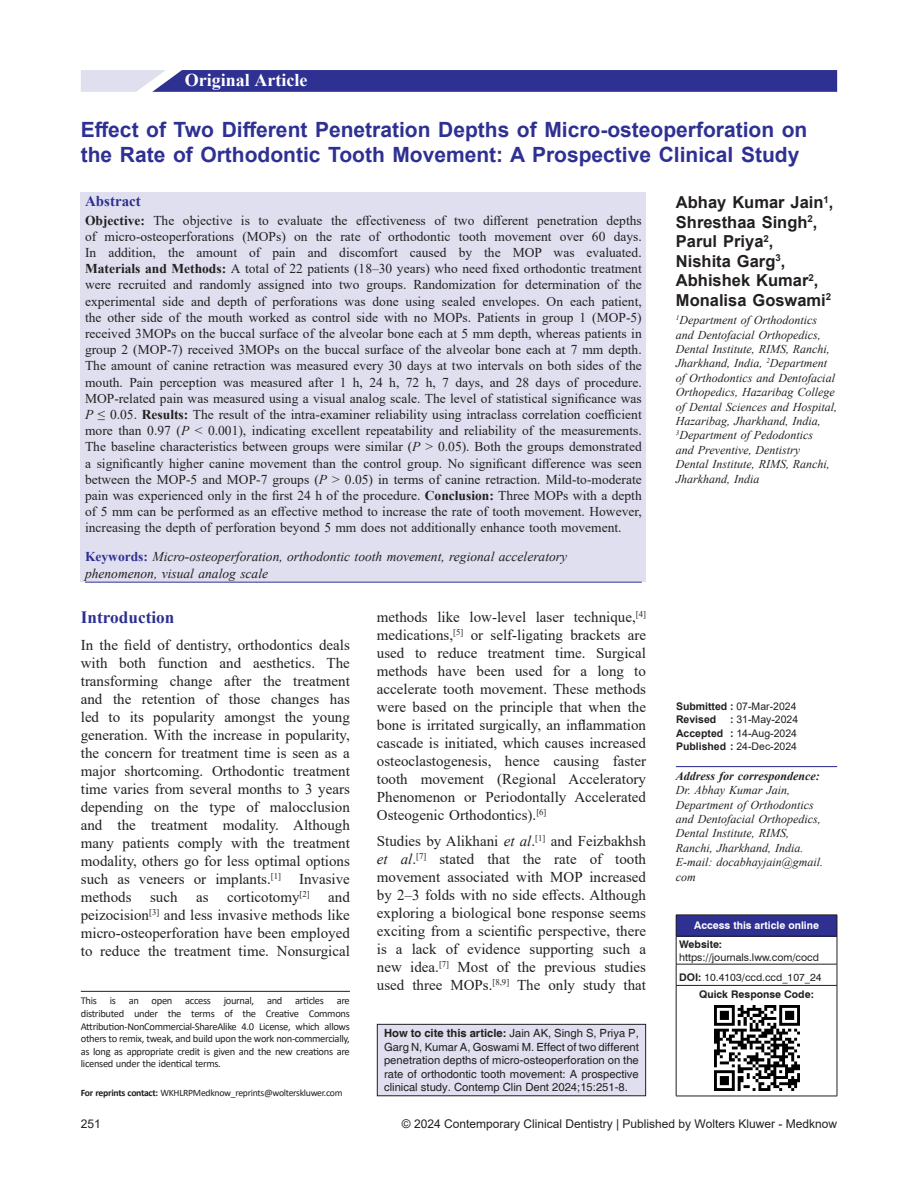
<style>
.page{position:relative;width:918px;height:1188px;background:#fff}
.page>*{position:absolute;margin:0;border:0;box-sizing:border-box;transform-origin:0 0}
.AT{font:700 21px/25.2px "Arial";color:#2e3092}
.AH{font:700 18px "Times New Roman";color:#fff}
.t1{font:700 17.25px "Times New Roman";color:#2e3092}
.AU{font:700 16.5px/19.5px "Arial";color:#231f20}
.TX{font:15px/18px "Times New Roman";color:#231f20;text-align:justify}
.ABSH{font:700 15px "Times New Roman";color:#2e3092}
.ABS{font:13.5px/16.2px "Times New Roman";color:#231f20;text-align:justify}
.KWD{font:italic 13.5px/16.2px "Times New Roman";color:#231f20}
.AFF{font:italic 12px/14.4px "Times New Roman";color:#231f20}
.ADD{font:italic 12px/14.4px "Times New Roman";color:#231f20}
.t2{font:12px "Arial";color:#231f20}
.SRC{font:11.25px/13.5px "Helvetica";color:#231f20;text-align:justify}
.TX-2{font:10.5px/12.6px "Calibri";letter-spacing:-.03em;color:#231f20;text-align:justify}
.HIS{font:10.5px "Arial";color:#231f20}
.Website{font:10.5px/12.6px "Swiss 721 BT";color:#231f20}
.DOI{font:10.5px "Swiss 721 BT";color:#231f20}
.ATAO{font:700 10.5px "Swiss 721 BT";color:#fff}
.QRC{font:700 10.5px "Swiss 721 BT";color:#231f20}
.HIS-2{font:700 10.5px "Arial";color:#231f20}
.TX-3{font:9.75px "Calibri";letter-spacing:-.03em;color:#231f20}
.s1{font-weight:700}
.s2{font-style:italic}
.s3{font-weight:700;font-style:normal;color:#2e3092}
</style>
<div class="page">
<hr style="left:676px;top:766px;width:161px;height:1px;background:#2e3092">
<div style="left:81px;top:192px;width:565px;height:390px;background:#e0dfef"></div>
<hr style="left:85px;top:582px;width:557px;height:1px;background:#2e3092">
<svg style="left:81px;top:70px;width:756px;height:22px;background:#45469e"></svg>
<div style="left:377px;top:1024px;width:269px;height:72px;background:#e0dfef"></div>
<div style="left:377px;top:1024px;width:269px;height:72px;border:1px solid #231f20"></div>
<hr style="left:81px;top:991px;width:269px;height:1px;background:#231f20">
<div style="left:676px;top:915px;width:161px;height:21px;background:#2e3092"></div>
<hr style="left:676px;top:936px;width:161px;height:1px;background:#231f20">
<hr style="left:676px;top:964px;width:161px;height:1px;background:#231f20">
<hr style="left:676px;top:985px;width:161px;height:1px;background:#231f20">
<hr style="left:676px;top:915px;width:161px;height:1px;background:#231f20">
<svg style="left:676px;top:915px;width:1px;height:70px"></svg>
<svg style="left:837px;top:915px;width:1px;height:70px"></svg>
<hr style="left:676px;top:986px;width:1px;height:110px;background:#231f20">
<hr style="left:837px;top:986px;width:1px;height:110px;background:#231f20">
<hr style="left:676px;top:1096px;width:161px;height:1px;background:#231f20">
<img style="left:714px;top:1005px;width:85px;height:85px">
<p class="AH" style="left:185px;top:67px;width:124px">Original Article</p>
<p class="AT" style="left:81px;top:117px;width:728px">Effect of Two Different Penetration Depths of Micro‑osteoperforation on the Rate of Orthodontic Tooth Movement: A Prospective Clinical Study</p>
<p class="ABSH" style="left:85px;top:190px;width:57px">Abstract</p>
<p class="ABS" style="left:85px;top:212px;width:558px"><span class="s1">Objective:</span> The objective is to evaluate the effectiveness of two different penetration depths of micro‑osteoperforations (MOPs) on the rate of orthodontic tooth movement over 60 days.<br>In addition, the amount of pain and discomfort caused by the MOP was evaluated.<br><span class="s1">Materials and Methods:</span> A total of 22 patients (18–30 years) who need fixed orthodontic treatment were recruited and randomly assigned into two groups. Randomization for determination of the experimental side and depth of perforations was done using sealed envelopes. On each patient, the other side of the mouth worked as control side with no MOPs. Patients in group 1 (MOP‑5) received 3MOPs on the buccal surface of the alveolar bone each at 5 mm depth, whereas patients in group 2 (MOP‑7) received 3MOPs on the buccal surface of the alveolar bone each at 7 mm depth.<br>The amount of canine retraction was measured every 30 days at two intervals on both sides of the mouth. Pain perception was measured after 1 h, 24 h, 72 h, 7 days, and 28 days of procedure.<br>MOP‑related pain was measured using a visual analog scale. The level of statistical significance was <span class="s2">P</span> ≤ 0.05. <span class="s1">Results:</span> The result of the intra‑examiner reliability using intraclass correlation coefficient more than 0.97 (<span class="s2">P</span> &lt; 0.001), indicating excellent repeatability and reliability of the measurements.<br>The baseline characteristics between groups were similar (<span class="s2">P</span> &gt; 0.05). Both the groups demonstrated a significantly higher canine movement than the control group. No significant difference was seen between the MOP‑5 and MOP‑7 groups (<span class="s2">P</span> &gt; 0.05) in terms of canine retraction. Mild‑to‑moderate pain was experienced only in the first 24 h of the procedure. <span class="s1">Conclusion:</span> Three MOPs with a depth of 5 mm can be performed as an effective method to increase the rate of tooth movement. However, increasing the depth of perforation beyond 5 mm does not additionally enhance tooth movement.</p>
<p class="KWD" style="left:85px;top:548px;width:484px"><span class="s3">Keywords:</span> Micro‑osteoperforation, orthodontic tooth movement, regional acceleratory phenomenon, visual analog scale</p>
<h1 class="t1" style="left:81px;top:605px;width:95px">Introduction</h1>
<p class="TX" style="left:81px;top:635px;width:271px">In the field of dentistry, orthodontics deals with both function and aesthetics. The transforming change after the treatment and the retention of those changes has led to its popularity amongst the young generation. With the increase in popularity, the concern for treatment time is seen as a major shortcoming. Orthodontic treatment time varies from several months to 3 years depending on the type of malocclusion and the treatment modality. Although many patients comply with the treatment modality, others go for less optimal options such as veneers or implants.<sup>[1]</sup> Invasive methods such as corticotomy<sup>[2]</sup> and peizocision<sup>[3]</sup> and less invasive methods like micro‑osteoperforation have been employed to reduce the treatment time. Nonsurgical</p>
<p class="TX-2" style="left:81px;top:994px;width:271px">This is an open access journal, and articles are distributed under the terms of the Creative Commons Attribution‑NonCommercial‑ShareAlike 4.0 License, which allows others to remix, tweak, and build upon the work non‑commercially, as long as appropriate credit is given and the new creations are licensed under the identical terms.</p>
<p class="TX-3" style="left:81px;top:1086px;width:263px"><span class="s1">For reprints contact:</span> WKHLRPMedknow_reprints@wolterskluwer.com</p>
<p class="TX" style="left:377px;top:607px;width:271px">methods like low‑level laser technique,<sup>[4] </sup>medications,<sup>[5]</sup> or self‑ligating brackets are used to reduce treatment time. Surgical methods have been used for a long to accelerate tooth movement. These methods were based on the principle that when the bone is irritated surgically, an inflammation cascade is initiated, which causes increased osteoclastogenesis, hence causing faster tooth movement (Regional Acceleratory Phenomenon or Periodontally Accelerated Osteogenic Orthodontics).<sup>[6]</sup></p>
<p class="TX" style="left:377px;top:832px;width:271px">Studies by Alikhani <span class="s2">et al</span>.<sup>[1]</sup> and Feizbakhsh <span class="s2">et al</span>.<sup>[7]</sup> stated that the rate of tooth movement associated with MOP increased by 2–3 folds with no side effects. Although exploring a biological bone response seems exciting from a scientific perspective, there is a lack of evidence supporting such a new idea.<sup>[7]</sup> Most of the previous studies used three MOPs.<sup>[8,9]</sup> The only study that</p>
<p class="SRC" style="left:384px;top:1027px;width:256px"><span class="s1">How to cite this article:</span> Jain AK, Singh S, Priya P, Garg N, Kumar A, Goswami M. Effect of two different penetration depths of micro‑osteoperforation on the rate of orthodontic tooth movement: A prospective clinical study. Contemp Clin Dent 2024;15:251-8.</p>
<p class="AU" style="left:676px;top:193px;width:159px">Abhay Kumar Jain<sup>1</sup>,<br>Shresthaa Singh<sup>2</sup>,<br>Parul Priya<sup>2</sup>,<br>Nishita Garg<sup>3</sup>,<br>Abhishek Kumar<sup>2</sup>,<br>Monalisa Goswami<sup>2</sup></p>
<p class="AFF" style="left:676px;top:313px;width:163px"><sup>1</sup>Department of Orthodontics and Dentofacial Orthopedics,<br>Dental Institute, RIMS, Ranchi,<br>Jharkhand, India, <sup>2</sup>Department of Orthodontics and Dentofacial<br>Orthopedics, Hazaribag College of Dental Sciences and Hospital,<br>Hazaribag, Jharkhand, India,<br><sup>3</sup>Department of Pedodontics<br>and Preventive, Dentistry<br>Dental Institute, RIMS, Ranchi,<br>Jharkhand, India</p>
<p class="HIS" style="left:676px;top:699px;width:122px"><span class="s1">Submitted :</span> 07‑Mar‑2024</p>
<p class="HIS-2" style="left:676px;top:712px;width:42px">Revised</p>
<p class="HIS" style="left:730px;top:712px;width:70px"><span class="s1">:</span> 31-May-2024</p>
<p class="HIS" style="left:676px;top:726px;width:123px"><span class="s1">Accepted :</span> 14‑Aug‑2024</p>
<p class="HIS" style="left:676px;top:739px;width:123px"><span class="s1">Published :</span> 24-Dec-2024</p>
<p class="ADD" style="left:676px;top:768px;width:149px"><span class="s1">Address for correspondence:<br></span>Dr. Abhay Kumar Jain,<br>Department of Orthodontics and Dentofacial Orthopedics,<br>Dental Institute, RIMS,<br>Ranchi, Jharkhand, India.<br>E‑mail: docabhayjain@gmail. com</p>
<p class="ATAO" style="left:694px;top:918px;width:126px">Access this article online</p>
<p class="Website" style="left:679px;top:938px;width:141px"><span class="s1">Website: </span>https://journals.lww.com/cocd</p>
<p class="DOI" style="left:679px;top:970px;width:144px"><span class="s1">DOI:</span> 10.4103/ccd.ccd_107_24</p>
<p class="QRC" style="left:699px;top:987px;width:116px">Quick Response Code:</p>
<p class="t2" style="left:81px;top:1116px;width:22px">251</p>
<p class="t2" style="left:402px;top:1116px;width:437px">© 2024 Contemporary Clinical Dentistry | Published by Wolters Kluwer - Medknow</p>
</div>
